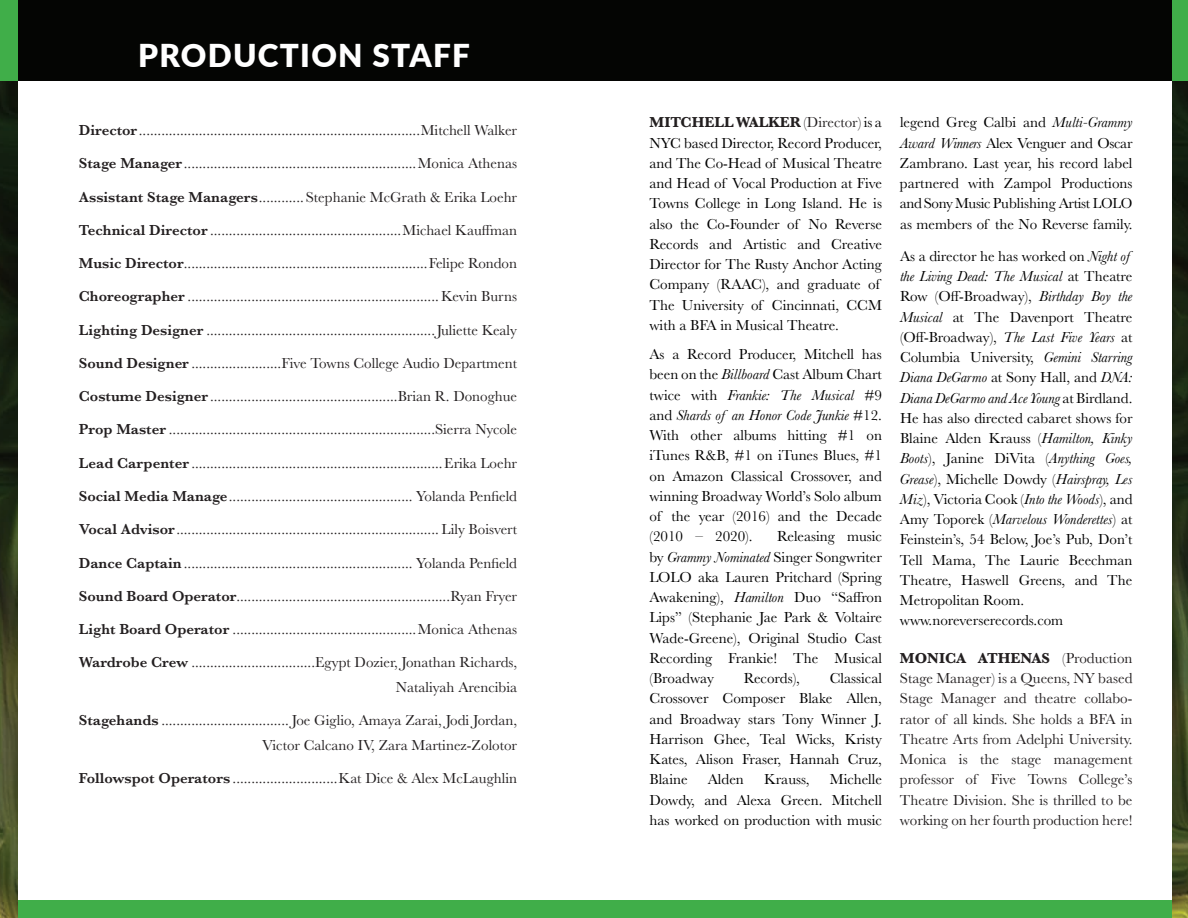
<style>
.page{position:relative;width:1188px;height:918px;background:#fff}
.page>*{position:absolute;margin:0;border:0;box-sizing:border-box;transform-origin:0 0}
.t1{font:900 31.5px "Lato";letter-spacing:.04em;color:#fff}
.Normal__Web{font:15px/20.2px "Baskerville";color:#231f20;text-align:justify}
.Normal__Web-2{font:15px/20.2px "Baskerville";color:#000;text-align:justify}
.paragraph{font:15px/20.2px "Baskerville";color:#000}
.s1{font-weight:600}
.s2{font-weight:700;color:#231f20}
.s3{color:#231f20}
.s4{font-style:italic}
.s5{font-weight:700}
</style>
<div class="page">
<div style="left:0;top:900px;width:1188px;height:18px;background:#40ae49"></div>
<img style="left:0;top:81px;width:17px;height:837px">
<img style="left:1172px;top:81px;width:16px;height:837px">
<div style="left:0;top:0;width:1188px;height:81px;background:#040503"></div>
<div style="left:0;top:0;width:17px;height:81px;background:#40ae49"></div>
<div style="left:1172px;top:0;width:16px;height:81px;background:#40ae49"></div>
<p class="t1" style="left:138px;top:32px;width:333px">PRODUCTION STAFF</p>
<p class="Normal__Web" style="left:79px;top:120px;width:440px"><span class="s1">Director</span> ...........................................................................Mitchell Walker</p>
<p class="Normal__Web" style="left:79px;top:154px;width:440px"><span class="s1">Stage Manager</span> ..............................................................Monica Athenas</p>
<p class="Normal__Web" style="left:79px;top:187px;width:440px"><span class="s1">Assistant Stage Managers</span>............Stephanie McGrath &amp; Erika Loehr</p>
<p class="Normal__Web" style="left:79px;top:220px;width:440px"><span class="s1">Technical Director</span> ...................................................Michael Kauffman</p>
<p class="Normal__Web" style="left:79px;top:253px;width:440px"><span class="s1">Music Director</span>.................................................................Felipe Rondon</p>
<p class="Normal__Web" style="left:79px;top:287px;width:440px"><span class="s1">Choreographer</span> ................................................................... Kevin Burns</p>
<p class="Normal__Web" style="left:79px;top:320px;width:440px"><span class="s1">Lighting Designer</span> .............................................................Juliette Kealy</p>
<p class="Normal__Web" style="left:79px;top:353px;width:440px"><span class="s1">Sound Designer</span> ........................Five Towns College Audio Department</p>
<p class="Normal__Web" style="left:79px;top:386px;width:440px"><span class="s1">Costume Designer</span> ..................................................Brian R. Donoghue</p>
<p class="Normal__Web" style="left:79px;top:420px;width:440px"><span class="s1">Prop Master</span> .......................................................................Sierra Nycole</p>
<p class="Normal__Web" style="left:79px;top:453px;width:440px"><span class="s1">Lead Carpenter</span> ...................................................................Erika Loehr</p>
<p class="Normal__Web" style="left:79px;top:486px;width:440px"><span class="s1">Social Media Manage</span>................................................. Yolanda Penfield</p>
<p class="Normal__Web" style="left:79px;top:520px;width:440px"><span class="s1">Vocal Advisor</span>...................................................................... Lily Boisvert</p>
<p class="Normal__Web" style="left:79px;top:553px;width:440px"><span class="s1">Dance Captain</span>............................................................. Yolanda Penfield</p>
<p class="Normal__Web" style="left:79px;top:586px;width:440px"><span class="s1">Sound Board Operator</span>.........................................................Ryan Fryer</p>
<p class="Normal__Web" style="left:79px;top:619px;width:440px"><span class="s1">Light Board Operator</span> .................................................Monica Athenas</p>
<p class="Normal__Web" style="left:79px;top:653px;width:440px"><span class="s1">Wardrobe Crew</span> .................................Egypt Dozier, Jonathan Richards,</p>
<p class="Normal__Web" style="left:396px;top:677px;width:123px">Nataliyah Arencibia</p>
<p class="Normal__Web" style="left:79px;top:710px;width:440px"><span class="s1">Stagehands</span> .................................. Joe Giglio, Amaya Zarai, Jodi Jordan,</p>
<p class="Normal__Web" style="left:262px;top:735px;width:256px">Victor Calcano IV, Zara Martinez-Zolotor</p>
<p class="Normal__Web" style="left:79px;top:768px;width:440px"><span class="s1">Followspot Operators</span> ............................Kat Dice &amp; Alex McLaughlin</p>
<p class="paragraph" style="left:650px;top:113px;width:234px"><span class="s2">MITCHELL WALKER</span> <span class="s3">(Director)</span> is a NYC based Director, Record Producer, and The Co-Head of Musical Theatre and Head of Vocal Production at Five Towns College in Long Island. He is also the Co-Founder of No Reverse Records and Artistic and Creative Director for The Rusty Anchor Acting Company (RAAC), and graduate of The University of Cincinnati, CCM with a BFA in Musical Theatre.</p>
<p class="Normal__Web-2" style="left:650px;top:344px;width:234px">As a Record Producer, Mitchell has been on the <span class="s4">Billboard</span> Cast Album Chart twice with <span class="s4">Frankie: The Musical</span> #9 and <span class="s4">Shards of an Honor Code Junkie</span> #12.<br>With other albums hitting #1 on iTunes R&amp;B, #1 on iTunes Blues, #1 on Amazon Classical Crossover, and winning Broadway World’s Solo album of the year (2016) and the Decade (2010 – 2020).</p>
<p class="Normal__Web-2" style="left:650px;top:527px;width:234px;text-indent:128px">Releasing music by <span class="s4">Grammy Nominated</span> Singer Songwriter LOLO aka Lauren Pritchard (Spring Awakening), <span class="s4">Hamilton</span> Duo “Saffron Lips” (Stephanie Jae Park &amp; Voltaire Wade-Greene), Original Studio Cast Recording Frankie! The Musical (Broadway</p>
<p class="Normal__Web-2" style="left:650px;top:668px;width:234px;text-indent:180px">Classical Crossover Composer Blake Allen, and Broadway stars Tony Winner J.<br>Harrison Ghee, Teal Wicks, Kristy Kates, Alison Fraser, Hannah Cruz, Blaine</p>
<p class="Normal__Web-2" style="left:744px;top:668px;width:58px">Records),</p>
<p class="Normal__Web-2" style="left:650px;top:770px;width:234px;text-indent:180px">Michelle Dowdy, and Alexa Green. Mitchell has worked on production with music</p>
<p class="Normal__Web-2" style="left:708px;top:770px;width:38px">Alden</p>
<p class="Normal__Web-2" style="left:764px;top:770px;width:47px">Krauss,</p>
<p class="Normal__Web-2" style="left:900px;top:113px;width:234px">legend Greg Calbi and <span class="s4">Multi-Grammy Award Winners</span> Alex Venguer and Oscar Zambrano. Last year, his record label partnered with Zampol Productions and Sony Music Publishing Artist LOLO as members of the No Reverse family.</p>
<p class="Normal__Web-2" style="left:900px;top:246px;width:234px;text-align:left">As a director he has worked on <span class="s4">Night of the Living Dead: The Musical</span> at Theatre Row (Off-Broadway), <span class="s4">Birthday Boy the Musical</span> at The Davenport Theatre (Off-Broadway), <span class="s4">The Last Five Years</span> at Columbia University, <span class="s4">Gemini Starring Diana DeGarmo</span> at Sony Hall, and <span class="s4">DNA:<br>Diana DeGarmo and Ace Young</span> at Birdland.<br>He has also directed cabaret shows for Blaine Alden Krauss (<span class="s4">Hamilton, Kinky Boots</span>), Janine DiVita (<span class="s4">Anything Goes, Grease</span>), Michelle Dowdy (<span class="s4">Hairspray, Les Miz</span>), Victoria Cook (<span class="s4">Into the Woods</span>), and Amy Toporek (<span class="s4">Marvelous Wonderettes</span>) at Feinstein’s, 54 Below, Joe’s Pub, Don’t Tell Mama, The Laurie Beechman Theatre, Haswell Greens, and The Metropolitan Room.</p>
<p class="Normal__Web-2" style="left:900px;top:611px;width:165px">www.noreverserecords.com</p>
<p class="Normal__Web" style="left:900px;top:648px;width:234px"><span class="s5">MONICA ATHENAS</span> (Production Stage Manager) is a Queens, NY based Stage Manager and theatre collabo&shy;rator of all kinds. She holds a BFA in Theatre Arts from Adelphi University.<br>Monica is the stage management professor of Five Towns College’s Theatre Division. She is thrilled to be working on her fourth production here!</p>
</div>
